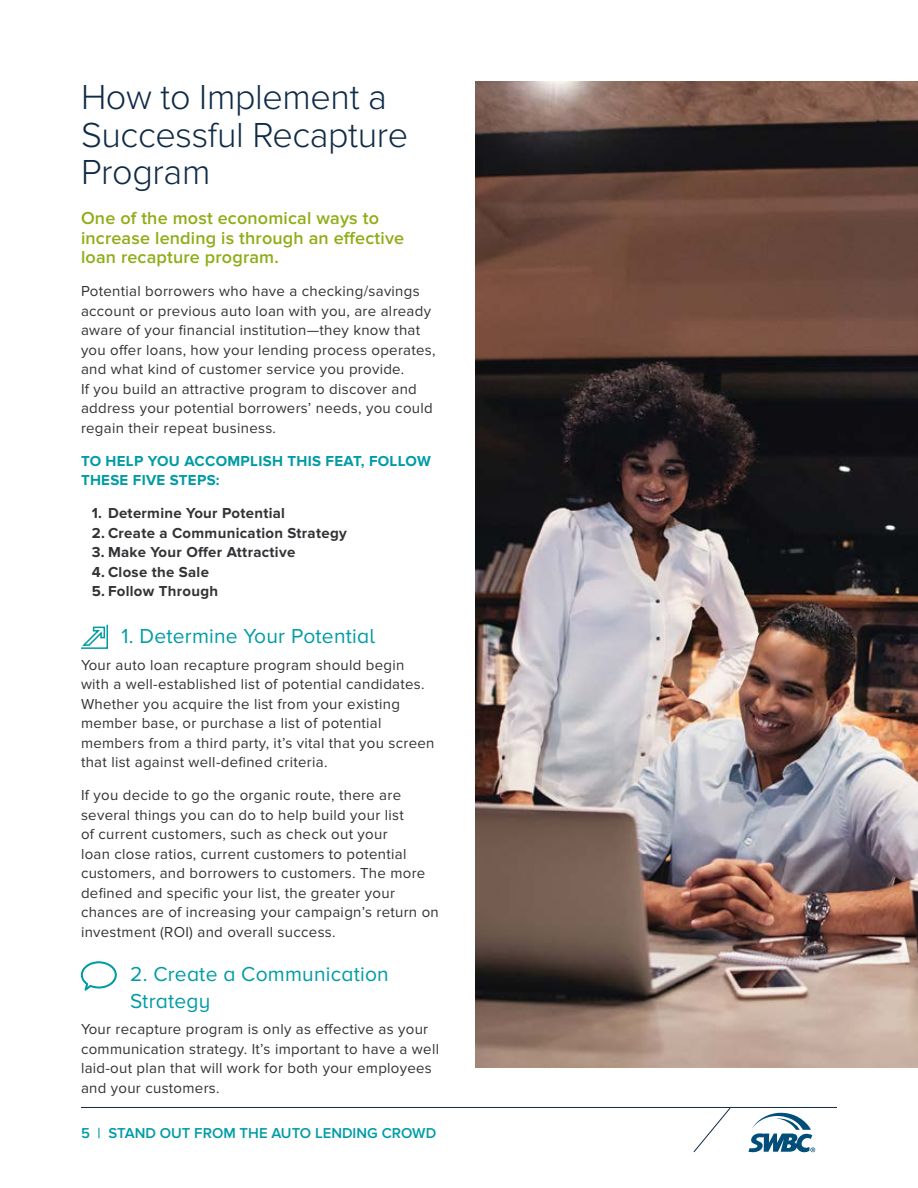
<style>
.page{position:relative;width:918px;height:1188px;background:#fff}
.page>*{position:absolute;margin:0;border:0;box-sizing:border-box;transform-origin:0 0}
.t1{font:300 36px/37.5px "Proxima Nova";letter-spacing:-.01em;color:#102b45}
.t2{font:21px/27px "Proxima Nova A";letter-spacing:.01em;color:#009ca6}
.t3{font:600 18px/19.5px "Proxima Nova";letter-spacing:.01em;color:#8fad15}
.t4{font:15px/19.5px "Proxima Nova";letter-spacing:.02em;color:#333236}
.t5{font:700 15px "Proxima Nova";letter-spacing:.02em;color:#333236}
.t6{font:700 15px/19.5px "Proxima Nova";letter-spacing:.02em;color:#009ca6}
.t7{font:600 14.85px "Proxima Nova";color:#009ca6}
</style>
<div class="page">
<svg style="left:748px;top:1113px;width:67px;height:39px"></svg>
<hr style="left:81px;top:1107px;width:756px;height:1px;background:#102b45">
<svg style="left:693px;top:1108px;width:38px;height:45px"></svg>
<img style="left:476px;top:81px;width:442px;height:986px">
<svg style="left:81px;top:624px;width:27px;height:25px"></svg>
<svg style="left:81px;top:961px;width:36px;height:30px"></svg>
<h1 class="t1" style="left:81px;top:79px;width:329px">How to Implement a<br>Successful Recapture<br>Program</h1>
<p class="t3" style="left:81px;top:209px;width:325px">One of the most economical ways to increase lending is through an effective loan recapture program.</p>
<p class="t4" style="left:81px;top:282px;width:356px">Potential borrowers who have a checking/savings account or previous auto loan with you, are already aware of your financial institution—they know that you offer loans, how your lending process operates, and what kind of customer service you provide.<br>If you build an attractive program to discover and address your potential borrowers’ needs, you could regain their repeat business.</p>
<p class="t6" style="left:81px;top:451px;width:351px">TO HELP YOU ACCOMPLISH THIS FEAT, FOLLOW<br>THESE FIVE STEPS:</p>
<p class="t5" style="left:92px;top:505px;width:195px">1. Determine Your Potential</p>
<p class="t5" style="left:92px;top:524px;width:257px">2. Create a Communication Strategy</p>
<p class="t5" style="left:92px;top:544px;width:205px">3. Make Your Offer Attractive</p>
<p class="t5" style="left:92px;top:563px;width:119px">4. Close the Sale</p>
<p class="t5" style="left:92px;top:583px;width:128px">5. Follow Through</p>
<h2 class="t2" style="left:122px;top:623px;width:255px">1. Determine Your Potential</h2>
<p class="t4" style="left:81px;top:655px;width:355px">Your auto loan recapture program should begin with a well-established list of potential candidates.<br>Whether you acquire the list from your existing member base, or purchase a list of potential members from a third party, it’s vital that you screen that list against well-defined criteria.</p>
<p class="t4" style="left:81px;top:786px;width:359px">If you decide to go the organic route, there are several things you can do to help build your list<br>of current customers, such as check out your<br>loan close ratios, current customers to potential customers, and borrowers to customers. The more defined and specific your list, the greater your chances are of increasing your campaign’s return on investment (ROI) and overall success.</p>
<h2 class="t2" style="left:130px;top:960px;width:260px">2. Create a Communication<br>Strategy</h2>
<p class="t4" style="left:81px;top:1020px;width:360px">Your recapture program is only as effective as your communication strategy. It’s important to have a well laid-out plan that will work for both your employees and your customers.</p>
<p class="t7" style="left:81px;top:1125px;width:357px">5 | STAND OUT FROM THE AUTO LENDING CROWD</p>
</div>
